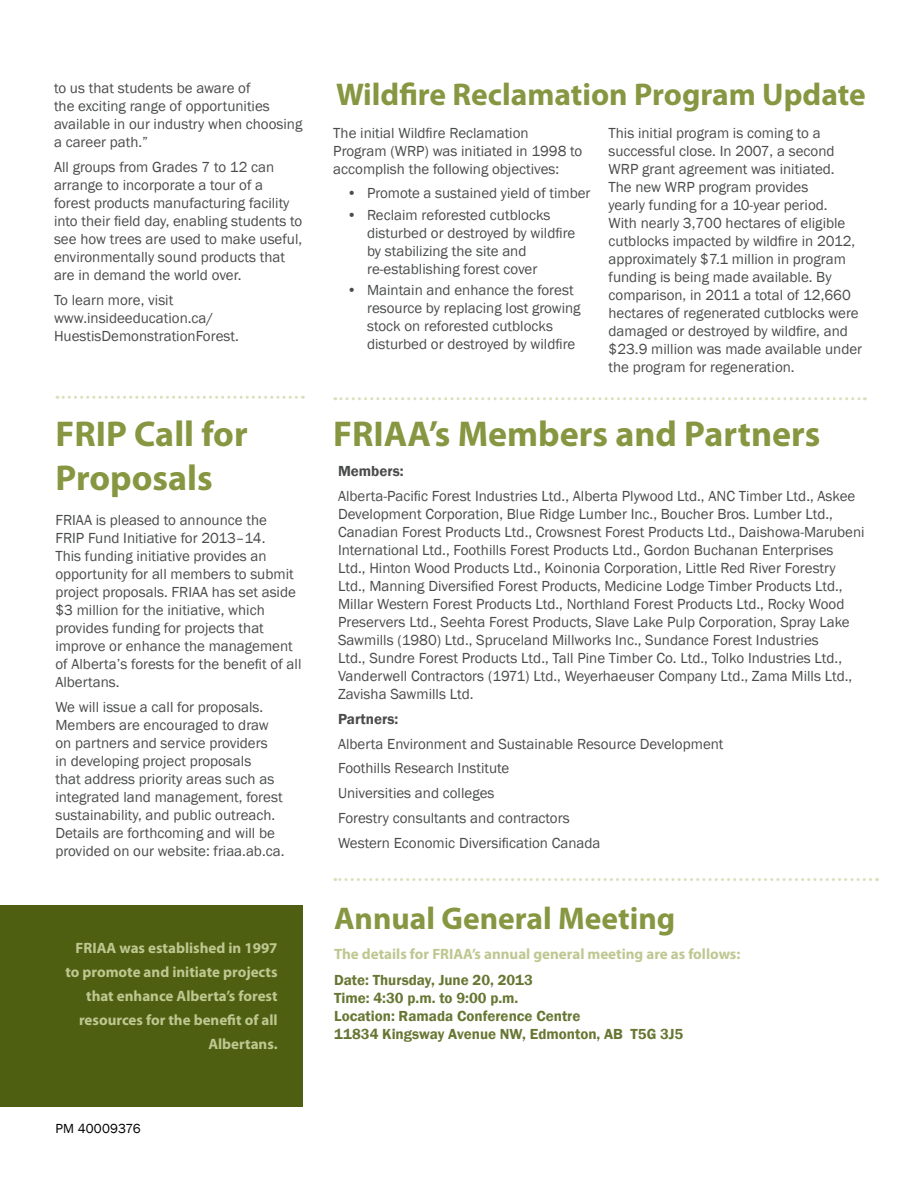
<style>
.page{position:relative;width:918px;height:1188px;background:#fff}
.page>*{position:absolute;margin:0;border:0;box-sizing:border-box;transform-origin:0 0}
.t1{font:700 36px/43.2px "Myriad Pro";color:#869641}
.t2{font:700 31.5px "Myriad Pro";color:#869641}
.t3{font:15px/18px "Franklin Gothic";color:#4a4b4b}
.t4{font:700 15px/24px "Myriad Pro";color:#bfc791;text-align:right}
.t5{font:600 15px/18px "Franklin Gothic";color:#677733}
.t6{font:600 15px "Franklin Gothic";color:#4a4b4b}
.t7{font:13.5px "Franklin Gothic";letter-spacing:.005em;color:#000}
</style>
<div class="page">
<svg style="left:57px;top:396px;width:239px;height:3px"></svg>
<svg style="left:335px;top:878px;width:536px;height:3px"></svg>
<svg style="left:335px;top:397px;width:530px;height:3px"></svg>
<div style="left:0;top:906px;width:302px;height:201px;background:#4e5f11"></div>
<p class="t3" style="left:54px;top:79px;width:250px">to us that students be aware of<br>the exciting range of opportunities available in our industry when choosing a career path.”</p>
<p class="t3" style="left:54px;top:158px;width:250px">All groups from Grades 7 to 12 can arrange to incorporate a tour of a forest products manufacturing facility into their field day, enabling students to see how trees are used to make useful, environmentally sound products that are in demand the world over.</p>
<p class="t3" style="left:54px;top:291px;width:186px">To learn more, visit www.insideeducation.ca/<br>HuestisDemonstrationForest.</p>
<h1 class="t1" style="left:56px;top:411px;width:194px">FRIP Call for<br>Proposals</h1>
<p class="t3" style="left:55px;top:511px;width:248px">FRIAA is pleased to announce the<br>FRIP Fund Initiative for 2013–14.<br>This funding initiative provides an opportunity for all members to submit project proposals. FRIAA has set aside $3 million for the initiative, which provides funding for projects that improve or enhance the management of Alberta’s forests for the benefit of all Albertans.</p>
<p class="t3" style="left:55px;top:698px;width:231px">We will issue a call for proposals.<br>Members are encouraged to draw on partners and service providers<br>in developing project proposals<br>that address priority areas such as integrated land management, forest sustainability, and public outreach.<br>Details are forthcoming and will be provided on our website: friaa.ab.ca.</p>
<h2 class="t2" style="left:336px;top:73px;width:531px">Wildfire Reclamation Program Update</h2>
<p class="t3" style="left:333px;top:124px;width:251px">The initial Wildfire Reclamation<br>Program (WRP) was initiated in 1998 to accomplish the following objectives:</p>
<p class="t3" style="left:347px;top:185px;width:245px">• Promote a sustained yield of timber</p>
<p class="t3" style="left:367px;top:206px;width:210px;text-indent:-20px">• Reclaim reforested cutblocks disturbed or destroyed by wildfire by stabilizing the site and re-establishing forest cover</p>
<p class="t3" style="left:367px;top:281px;width:215px;text-indent:-20px">• Maintain and enhance the forest resource by replacing lost growing stock on reforested cutblocks disturbed or destroyed by wildfire</p>
<p class="t3" style="left:609px;top:124px;width:255px">This initial program is coming to a successful close. In 2007, a second WRP grant agreement was initiated.<br>The new WRP program provides<br>yearly funding for a 10-year period.<br>With nearly 3,700 hectares of eligible cutblocks impacted by wildfire in 2012, approximately $7.1 million in program funding is being made available. By comparison, in 2011 a total of 12,660 hectares of regenerated cutblocks were damaged or destroyed by wildfire, and $23.9 million was made available under the program for regeneration.</p>
<h1 class="t1" style="left:333px;top:411px;width:39px">FRIAA</h1>
<h1 class="t1" style="left:429px;top:411px;width:393px">’s Members and Partners</h1>
<p class="t6" style="left:338px;top:462px;width:67px">Members:</p>
<p class="t3" style="left:338px;top:488px;width:528px">Alberta-Pacific Forest Industries Ltd., Alberta Plywood Ltd., ANC Timber Ltd., Askee Development Corporation, Blue Ridge Lumber Inc., Boucher Bros. Lumber Ltd., Canadian Forest Products Ltd., Crowsnest Forest Products Ltd., Daishowa-Marubeni International Ltd., Foothills Forest Products Ltd., Gordon Buchanan Enterprises Ltd., Hinton Wood Products Ltd., Koinonia Corporation, Little Red River Forestry Ltd., Manning Diversified Forest Products, Medicine Lodge Timber Products Ltd., Millar Western Forest Products Ltd., Northland Forest Products Ltd., Rocky Wood Preservers Ltd., Seehta Forest Products, Slave Lake Pulp Corporation, Spray Lake Sawmills (1980) Ltd., Spruceland Millworks Inc., Sundance Forest Industries<br>Ltd., Sundre Forest Products Ltd., Tall Pine Timber Co. Ltd., Tolko Industries Ltd., Vanderwell Contractors (1971) Ltd., Weyerhaeuser Company Ltd., Zama Mills Ltd., Zavisha Sawmills Ltd.</p>
<p class="t6" style="left:338px;top:710px;width:62px">Partners:</p>
<p class="t3" style="left:338px;top:732px;width:387px;line-height:24.8px">Alberta Environment and Sustainable Resource Development Foothills Research Institute<br>Universities and colleges<br>Forestry consultants and contractors<br>Western Economic Diversification Canada</p>
<h2 class="t2" style="left:334px;top:898px;width:343px">Annual General Meeting</h2>
<p class="t4" style="left:65px;top:936px;width:214px">was established in 1997<br>to promote and initiate projects that enhance Alberta’s forest resources for the benefit of all<br>Albertans.</p>
<p class="t4" style="left:334px;top:942px;width:115px">The details for FRIAA</p>
<p class="t4" style="left:472px;top:942px;width:270px">’s annual general meeting are as follows:</p>
<p class="t4" style="left:76px;top:936px;width:17px">FRIAA</p>
<p class="t5" style="left:334px;top:971px;width:351px">Date: Thursday, June 20, 2013<br>Time: 4:30 p.m. to 9:00 p.m.<br>Location: Ramada Conference Centre<br>11834 Kingsway Avenue NW, Edmonton, AB T5G 3J5</p>
<p class="t7" style="left:56px;top:1120px;width:87px">PM 40009376</p>
</div>
